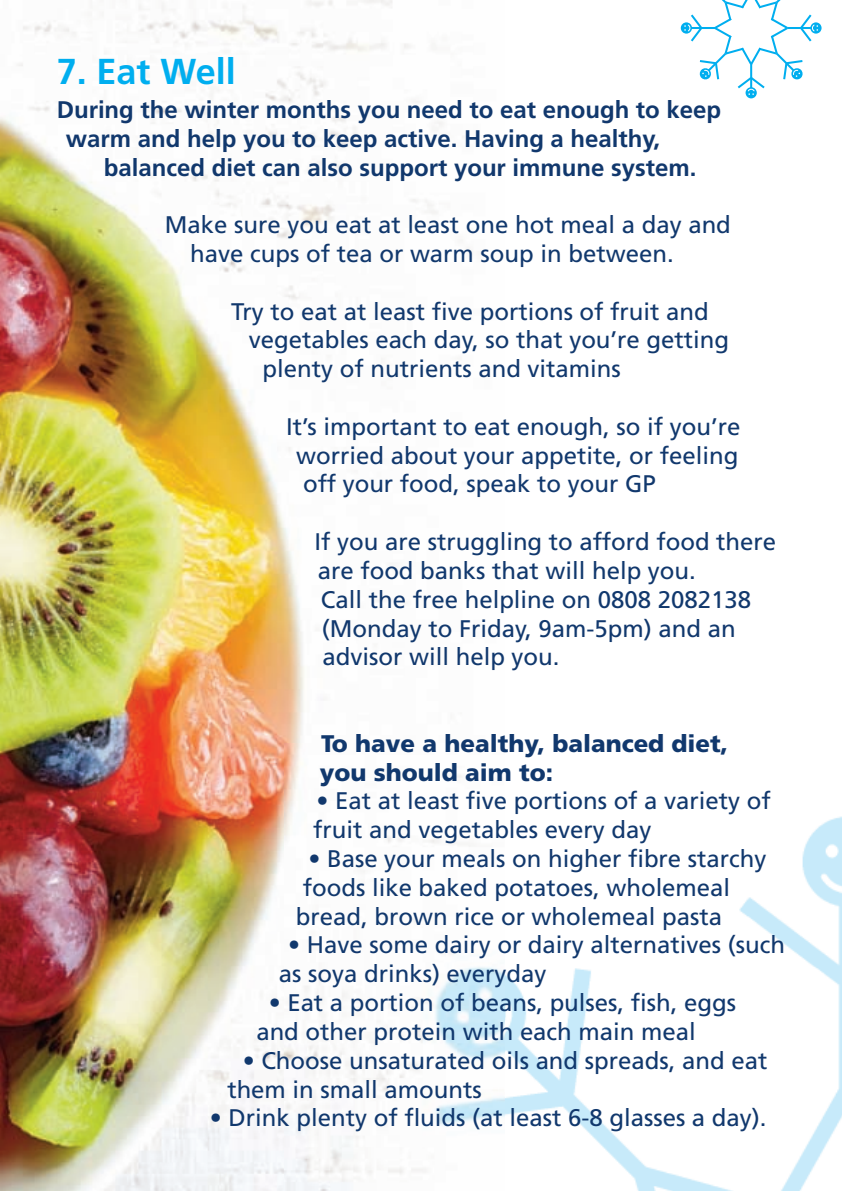
<style>
.page{position:relative;width:842px;height:1191px;background:#fff}
.page>*{position:absolute;margin:0;border:0;box-sizing:border-box;transform-origin:0 0}
.t1{font:700 36px "Frutiger";color:#00aeef}
.t2{font:24px/28.8px "Frutiger";color:#11386d}
.t3{font:700 24px/28.8px "Frutiger";color:#11386d}
.t4{font:900 24px/28.8px "Frutiger";color:#11386d}
</style>
<div class="page">
<img style="left:0;top:0;width:443px;height:1191px">
<img style="left:285px;top:743px;width:557px;height:448px">
<div style="left:745px;top:87px;width:12px;height:11px;background:#00aeef;border-radius:50%"></div>
<div style="left:810px;top:22px;width:11px;height:12px;background:#00aeef;border-radius:50%"></div>
<svg style="left:681px;top:22px;width:11px;height:12px"></svg>
<svg style="left:684px;top:0;width:134px;height:95px"></svg>
<h1 class="t1" style="left:57px;top:57px;width:181px">7. Eat Well</h1>
<p class="t3" style="left:66px;top:97px;width:657px;text-indent:-9px">During the winter months you need to eat enough to keep warm and help you to keep active. Having a healthy,</p>
<p class="t3" style="left:104px;top:155px;width:594px">balanced diet can also support your immune system.</p>
<p class="t2" style="left:190px;top:212px;width:542px;text-indent:-25px">Make sure you eat at least one hot meal a day and have cups of tea or warm soup in between.</p>
<p class="t2" style="left:231px;top:299px;width:479px">Try to eat at least five portions of fruit and</p>
<p class="t2" style="left:249px;top:327px;width:482px">vegetables each day, so that you’re getting</p>
<p class="t2" style="left:263px;top:356px;width:360px">plenty of nutrients and vitamins</p>
<p class="t2" style="left:296px;top:414px;width:446px;text-align:justify;text-indent:-10px">It’s important to eat enough, so if you’re worried about your appetite, or feeling off your food, speak to your GP</p>
<p class="t2" style="left:315px;top:529px;width:463px">If you are struggling to afford food there are food banks that will help you.<br>Call the free helpline on 0808 2082138 (Monday to Friday, 9am-5pm) and an advisor will help you.</p>
<p class="t4" style="left:320px;top:731px;width:410px">To have a healthy, balanced diet, you should aim to:</p>
<p class="t2" style="left:313px;top:788px;width:459px">• Eat at least five portions of a variety of fruit and vegetables every day</p>
<p class="t2" style="left:296px;top:846px;width:472px;text-indent:12px">• Base your meals on higher fibre starchy foods like baked potatoes, wholemeal bread, brown rice or wholemeal pasta</p>
<p class="t2" style="left:279px;top:932px;width:508px;text-indent:9px">• Have some dairy or dairy alternatives (such as soya drinks) everyday</p>
<p class="t2" style="left:256px;top:990px;width:481px;text-indent:12px">• Eat a portion of beans, pulses, fish, eggs and other protein with each main meal</p>
<p class="t2" style="left:227px;top:1047px;width:541px;text-indent:15px">• Choose unsaturated oils and spreads, and eat them in small amounts</p>
<p class="t2" style="left:210px;top:1105px;width:558px">• Drink plenty of fluids (at least 6-8 glasses a day).</p>
</div>
